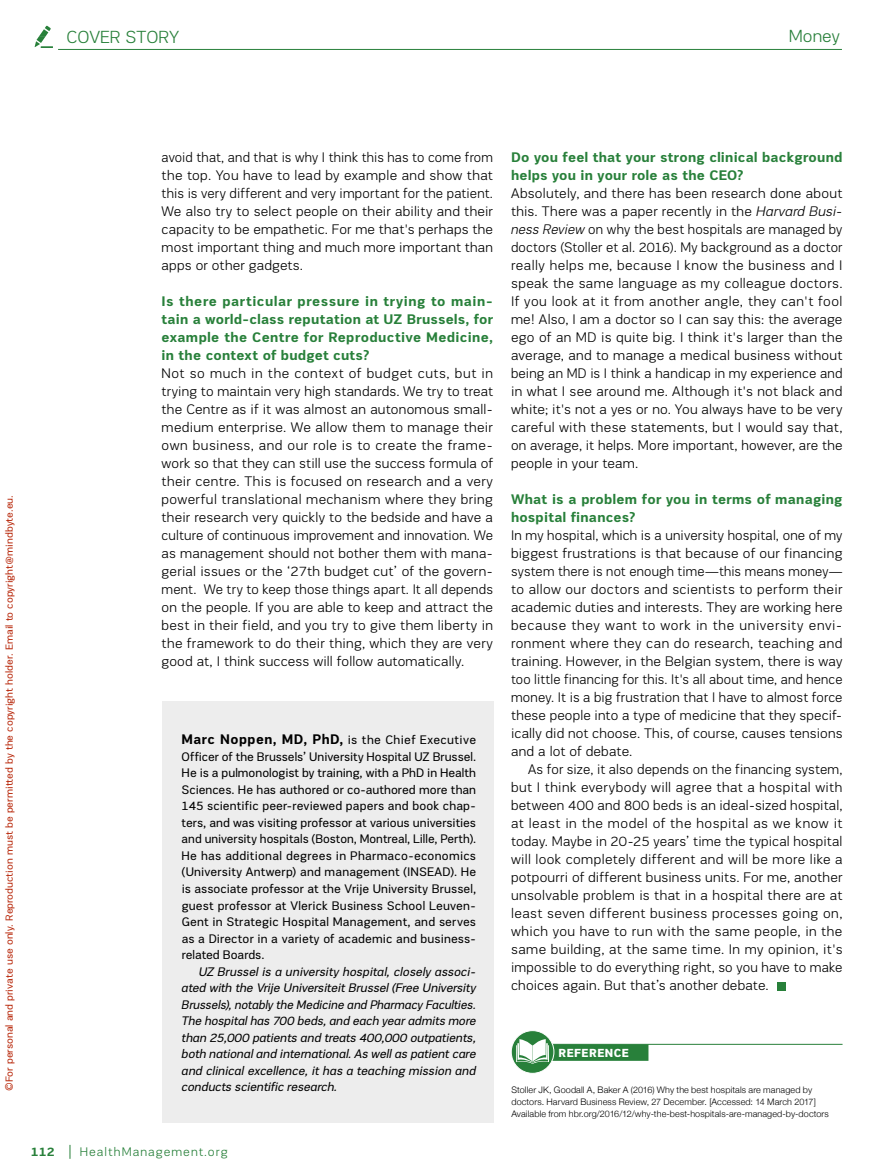
<style>
.page{position:relative;width:893px;height:1174px;background:#fff}
.page>*{position:absolute;margin:0;border:0;box-sizing:border-box;transform-origin:0 0}
.t1{font:300 18px "PRC Fidelity";color:#28803a}
.t2{font:300 14.25px/18px "PRC Fidelity";letter-spacing:.015em;color:#000;text-align:justify}
.t3{font:300 14.25px/18px "PRC Fidelity";letter-spacing:.015em;color:#000;text-align:justify;scale:.95 1}
.t4{font:700 14.25px/18px "PRC Fidelity";letter-spacing:.015em;color:#28803a}
.t5{font:12.75px/16.5px "PRC Fidelity";letter-spacing:.005em;color:#000;text-align:justify}
.t6{font:italic 12.75px/16.5px "PRC Fidelity";letter-spacing:-.015em;color:#000;text-align:justify}
.t7{font:300 12.75px "PRC Fidelity";letter-spacing:.08em;color:#28803a}
.t8{font:700 12.75px "PRC Fidelity";color:#28803a}
.t9{font:900 12px "PRC Fidelity";letter-spacing:.045em;color:#fff}
.t10{font:10.5px "PRC Fidelity";color:#b8290c}
.t11{font:300 9px/12px "Helvetica Neue";letter-spacing:.015em;color:#000}
.s1{font-weight:700;font-size:14.25px}
.s2{font-style:italic}
</style>
<div class="page">
<svg style="left:35px;top:26px;width:18px;height:22px"></svg>
<hr style="left:58px;top:49px;width:784px;height:1px;background:#28803a">
<svg style="left:70px;top:1144px;width:1px;height:14px"></svg>
<hr style="left:549px;top:1044px;width:293px;height:1px;background:#28803a">
<div style="left:551px;top:1044px;width:97px;height:16px;background:#28803a"></div>
<svg style="left:511px;top:1030px;width:43px;height:43px"></svg>
<div style="left:511px;top:1030px;width:43px;height:43px;border:1px solid #fff;border-radius:50%"></div>
<svg style="left:516px;top:1039px;width:33px;height:24px"></svg>
<div style="left:777px;top:981px;width:8px;height:9px;background:#28803a"></div>
<div style="left:162px;top:702px;width:332px;height:420px;background:#ededed"></div>
<p class="t1" style="left:67px;top:27px;width:71px">COVER STOR</p>
<p class="t1" style="left:169px;top:27px;width:12px">Y</p>
<p class="t1" style="left:789px;top:26px;width:52px">Money</p>
<p class="t10" style="left:3px;top:1091px;width:597px;rotate:-90deg">©For personal and private use only. Reproduction must be permitted by the copyright holder. Email to copyright@mindbyte.eu.</p>
<p class="t3" style="left:162px;top:148px;width:350px">avoid that, and that is why I think this has to come from the top. You have to lead by example and show that this is very different and very important for the patient.<br>We also try to select people on their ability and their capacity to be empathetic. For me that's perhaps the most important thing and much more important than apps or other gadgets.</p>
<p class="t4" style="left:162px;top:292px;width:333px;text-align:justify">Is there particular pressure in trying to main&shy;tain a world-class reputation at UZ Brussels, for example the Centre for Reproductive Medicine, in the context of budget cuts?</p>
<p class="t2" style="left:162px;top:364px;width:333px">Not so much in the context of budget cuts, but in trying to maintain very high standards. We try to treat the Centre as if it was almost an autonomous small&shy;medium enterprise. We allow them to manage their own business, and our role is to create the frame&shy;work so that they can still use the success formula of their centre. This is focused on research and a very powerful translational mechanism where they bring their research very quickly to the bedside and have a culture of continuous improvement and innovation. We as management should not bother them with mana&shy;gerial issues or the ‘27th budget cut’ of the govern&shy;ment. We try to keep those things apart. It all depends on the people. If you are able to keep and attract the best in their field, and you try to give them liberty in the framework to do their thing, which they are very good at, I think success will follow automatically.</p>
<p class="t5" style="left:182px;top:732px;width:296px"><span class="s1">Marc Noppen, MD, PhD,</span> is the Chief Executive Officer of the Brussels’ University Hospital UZ Brussel.<br>He is a pulmonologist by training, with a PhD in Health Sciences. He has authored or co-authored more than 145 scientific peer-reviewed papers and book chap&shy;ters, and was visiting professor at various universities and university hospitals (Boston, Montreal, Lille, Perth).<br>He has additional degrees in Pharmaco-economics (University Antwerp) and management (INS EAD). He is associate professor at the Vrije University Brussel, guest professor at Vlerick Business School Leuven-Gent in Strategic Hospital Management, and serves as a Director in a variety of academic and business&shy;related Boards.</p>
<p class="t6" style="left:182px;top:963px;width:296px;text-indent:17px">UZ Brussel is a university hospital, closely associ&shy;ated with the Vrije Universiteit Brussel (Free University Brussels), notably the Medicine and Pharmacy Faculties.<br>The hospital has 700 beds, and each year admits more than 25,000 patients and treats 400,000 outpatients, both national and international. As well as patient care and clinical excellence, it has a teaching mission and conducts scientific research.</p>
<p class="t8" style="left:31px;top:1144px;width:25px">112</p>
<p class="t7" style="left:80px;top:1144px;width:149px">HealthManagement.org</p>
<p class="t4" style="left:511px;top:148px;width:333px">Do you feel that your strong clinical background helps you in your role as the CEO?</p>
<p class="t2" style="left:511px;top:184px;width:333px;text-align:left">Absolutely, and there has been research done about this. There was a paper recently in the <span class="s2">Harvard Busi&shy;ness Review</span> on why the best hospitals are managed by doctors (Stoller et al. 2016). My background as a doctor really helps me, because I know the business and I speak the same language as my colleague doctors.<br>If you look at it from another angle, they can't fool me! Also, I am a doctor so I can say this: the average ego of an MD is quite big. I think it's larger than the average, and to manage a medical business without being an MD is I think a handicap in my experience and in what I see around me. Although it's not black and white; it's not a yes or no. You always have to be very careful with these statements, but I would say that, on average, it helps. More important, however, are the people in your team.</p>
<p class="t4" style="left:511px;top:490px;width:333px">What is a problem for you in terms of managing hospital finances?</p>
<p class="t2" style="left:511px;top:526px;width:333px">I n my hospital, which is a university hospital, one of my biggest frustrations is that because of our financing system there is not enough time—this means money— to allow our doctors and scientists to perform their academic duties and interests. They are working here because they want to work in the university envi&shy;ronment where they can do research, teaching and training. However, in the Belgian system, there is way too little financing for this. It's all about time, and hence money. It is a big frustration that I have to almost force these people into a type of medicine that they specif&shy;ically did not choose. This, of course, causes tensions and a lot of debate.</p>
<p class="t2" style="left:511px;top:760px;width:333px;text-indent:17px">As for size, it also depends on the financing system, but I think everybody will agree that a hospital with between 400 and 800 beds is an ideal-sized hospital, at least in the model of the hospital as we know it today. Maybe in 20-25 years’ time the typical hospital will look completely different and will be more like a potpourri of different business units. For me, another unsolvable problem is that in a hospital there are at least seven different business processes going on, which you have to run with the same people, in the same building, at the same time. I n my opinion, it's impossible to do everything right, so you have to make choices again. But that’s another debate.</p>
<p class="t9" style="left:559px;top:1045px;width:72px">REFERENCE</p>
<p class="t11" style="left:511px;top:1083px;width:319px">Stoller JK, Goodall A, Baker A (2016) Why the best hospitals are managed by doctors. Harvard Business Review, 27 December. [Accessed: 14 March 2017]<br>Available from hbr.org/2016/12/why-the-best-hospitals-are-managed-by-doctors</p>
</div>
